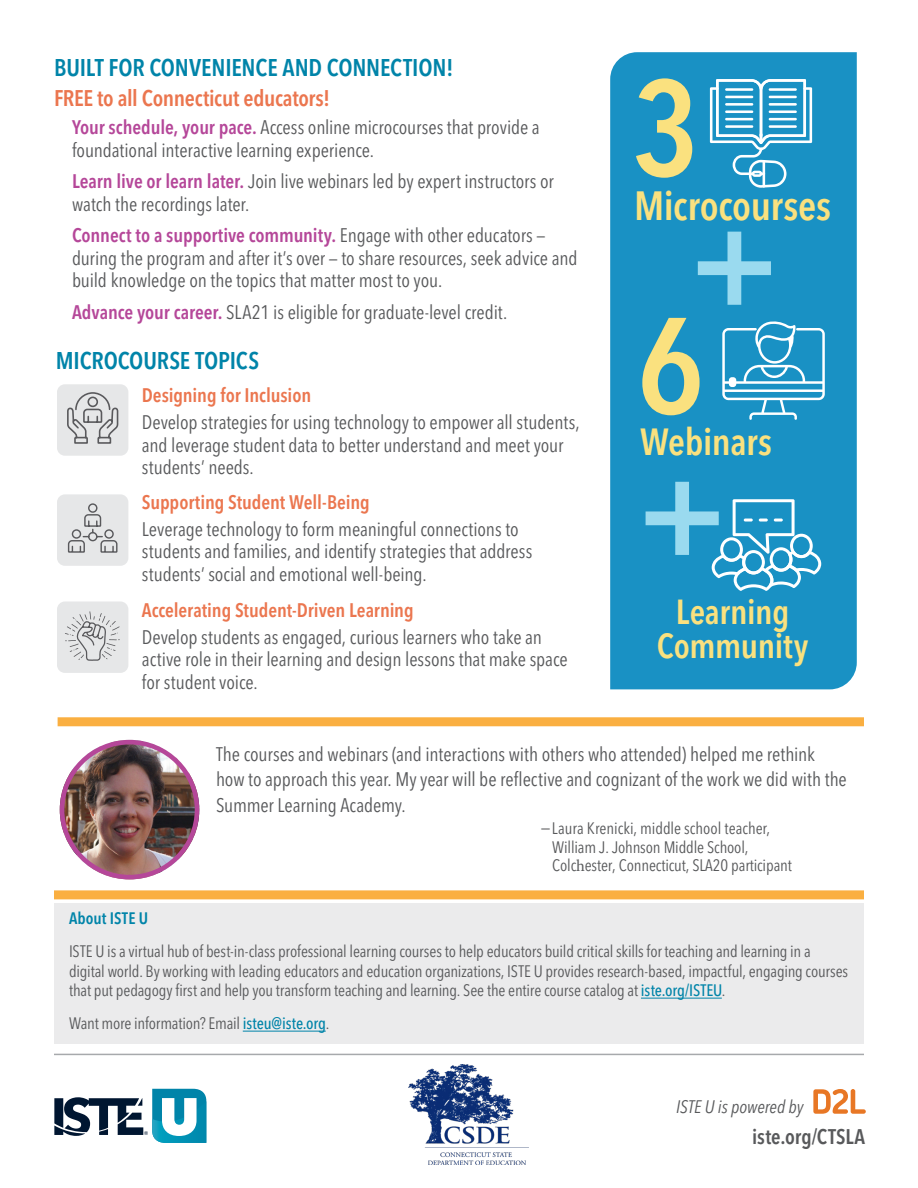
<style>
.page{position:relative;width:918px;height:1188px;background:#fff}
.page>*{position:absolute;margin:0;border:0;box-sizing:border-box;transform-origin:0 0}
.Subhead{font:600 condensed 135px "Avenir Next LT Pro";color:#fae17f}
.Subhead-2{font:600 condensed 135px "Avenir Next LT Pro";color:#9adaef}
.Subhead-3{font:600 condensed 40.5px "Avenir Next LT Pro";letter-spacing:-.005em;color:#fae17f}
.Subhead-4{font:600 condensed 37.5px "Avenir Next LT Pro";letter-spacing:-.01em;color:#fae17f}
.Subhead-5{font:600 condensed 34.5px/34.5px "Avenir Next LT Pro";letter-spacing:-.01em;color:#fae17f;text-align:center}
.Subhead-6{font:600 condensed 24px "Avenir Next LT Pro";letter-spacing:-.005em;color:#0084a9}
.t1{font:600 condensed 22.5px "Avenir Next LT Pro";letter-spacing:-.015em;color:#eb764f}
.t2{font:600 condensed 21px "Avenir Next LT Pro";letter-spacing:.005em;color:#58595b}
.t3{font:condensed 19.5px/22.5px "Avenir Next LT Pro";letter-spacing:-.005em;color:#58595b}
.Subhead-7{font:600 condensed 19.5px "Avenir Next LT Pro";letter-spacing:-.005em;color:#eb764f}
.t4{font:italic condensed 18px "Avenir Next LT Pro";letter-spacing:-.005em;color:#58595b}
.Subhead-8{font:condensed 16.5px/19.5px "Avenir Next LT Pro";letter-spacing:-.01em;color:#58595b}
.Subhead-9{font:600 condensed 16.5px "Avenir Next LT Pro";letter-spacing:.005em;color:#0084a9}
.s1{font-weight:600;color:#b54799}
.s2{font-family:"Minion Pro";font-stretch:normal}
.s3{font-weight:500;color:#0084a9}
</style>
<div class="page">
<hr style="left:54px;top:1054px;width:810px;height:1px;background:#a7a9ac">
<div style="left:610px;top:52px;width:247px;height:637px;background:#1991c4"></div>
<div style="left:54px;top:903px;width:810px;height:141px;background:#ebebec"></div>
<hr style="left:641px;top:998px;width:81px;height:1px;background:#0084a9">
<hr style="left:243px;top:1031px;width:83px;height:1px;background:#0084a9">
<div style="left:58px;top:717px;width:806px;height:9px;background:#faaf41"></div>
<div style="left:54px;top:890px;width:810px;height:9px;background:#faaf41"></div>
<img style="left:60px;top:740px;width:139px;height:139px;border-radius:70px">
<div style="left:60px;top:740px;width:139px;height:139px;border:5px solid #b54799;border-radius:50%"></div>
<svg style="left:712px;top:499px;width:109px;height:92px"></svg>
<svg style="left:722px;top:321px;width:103px;height:99px;background:#48a7d0"></svg>
<svg style="left:710px;top:79px;width:102px;height:109px"></svg>
<div style="left:57px;top:384px;width:71px;height:72px;background:#e6e7e8;border-radius:8px"></div>
<svg style="left:67px;top:392px;width:52px;height:52px"></svg>
<div style="left:57px;top:494px;width:71px;height:72px;background:#e6e7e8;border-radius:8px"></div>
<svg style="left:67px;top:503px;width:51px;height:50px"></svg>
<div style="left:57px;top:602px;width:71px;height:71px;background:#e6e7e8;border-radius:8px"></div>
<svg style="left:65px;top:611px;width:55px;height:50px"></svg>
<svg style="left:813px;top:1089px;width:53px;height:25px"></svg>
<svg style="left:54px;top:1089px;width:152px;height:54px"></svg>
<img style="left:409px;top:1064px;width:119px;height:101px">
<p class="Subhead-6" style="left:54px;top:53px;width:401px">BUILT FOR CONVENIENCE AND CONNECTION!</p>
<p class="t1" style="left:54px;top:84px;width:278px">FREE to all Connecticut educators!</p>
<p class="t3" style="left:72px;top:116px;width:469px"><span class="s1">Your schedule, your pace.</span> Access online microcourses that provide a foundational interactive learning experience.</p>
<p class="t3" style="left:72px;top:170px;width:483px"><span class="s1">Learn live or learn later.</span> Join live webinars led by expert instructors or watch the recordings later.</p>
<p class="t3" style="left:72px;top:224px;width:507px"><span class="s1">Connect to a supportive community.</span> Engage with other educators — during the program and after it’s over — to share resources, seek advice and build knowledge on the topics that matter most to you.</p>
<p class="t3" style="left:72px;top:301px;width:437px"><span class="s1">Advance your career.</span> SLA21 is eligible for graduate-level credit.</p>
<p class="Subhead-6" style="left:56px;top:346px;width:205px">MICROCOURSE TOPICS</p>
<p class="Subhead-7" style="left:142px;top:383px;width:171px">Designing for Inclusion</p>
<p class="t3" style="left:142px;top:411px;width:439px">Develop strategies for using technology to empower all students, and leverage student data to better understand and meet your students’ needs.</p>
<p class="Subhead-7" style="left:142px;top:490px;width:229px">Supporting Student Well-Being</p>
<p class="t3" style="left:142px;top:518px;width:392px">Leverage technology to form meaningful connections to students and families, and identify strategies that address students’ social and emotional well-being.</p>
<p class="Subhead-7" style="left:142px;top:598px;width:273px">Accelerating Student-Driven Learning</p>
<p class="t3" style="left:142px;top:626px;width:427px">Develop students as engaged, curious learners who take an active role in their learning and design lessons that make space for student voice.</p>
<p class="Subhead" style="left:632px;top:46px;width:69px">3</p>
<p class="Subhead-3" style="left:634px;top:181px;width:199px">Microcourses</p>
<p class="Subhead-2" style="left:689px;top:180px;width:91px">+</p>
<p class="Subhead" style="left:637px;top:284px;width:69px">6</p>
<p class="Subhead-4" style="left:640px;top:419px;width:133px">Webinars</p>
<p class="Subhead-2" style="left:637px;top:430px;width:91px">+</p>
<p class="Subhead-5" style="left:657px;top:594px;width:153px">Learning<br>Community</p>
<p class="t3" style="left:216px;top:741px;width:632px;line-height:25.5px">The courses and webinars (and interactions with others who attended) helped me rethink how to approach this year. My year will be reflective and cognizant of the work we did with the<br>Summer Learning Academy.</p>
<p class="Subhead-8" style="left:552px;top:819px;width:241px;line-height:18.1px;text-indent:-12px">−Laura Krenicki, middle school teacher,<br>William J. Johnson Middle School,<br>Colc<span class="s2">h</span>ester, Connecticut, SLA20 participant</p>
<p class="Subhead-9" style="left:69px;top:909px;width:81px">About ISTE U</p>
<p class="Subhead-8" style="left:69px;top:942px;width:781px">ISTE U is a virtual hub of best-in-class professional learning courses to help educators build critical skills for teaching and learning in a digital world. By working with leading educators and education organizations, ISTE U provides research-based, impactful, engaging courses that put pedagogy first and help you transform teaching and learning. See the entire course catalog at <span class="s3">iste.org/ISTEU</span>.</p>
<p class="Subhead-8" style="left:69px;top:1014px;width:262px">Want more information? Email <span class="s3">isteu@iste.org</span>.</p>
<p class="t4" style="left:676px;top:1096px;width:129px">ISTE U is powered by</p>
<p class="t2" style="left:752px;top:1123px;width:115px">iste.org/CTSLA</p>
</div>
